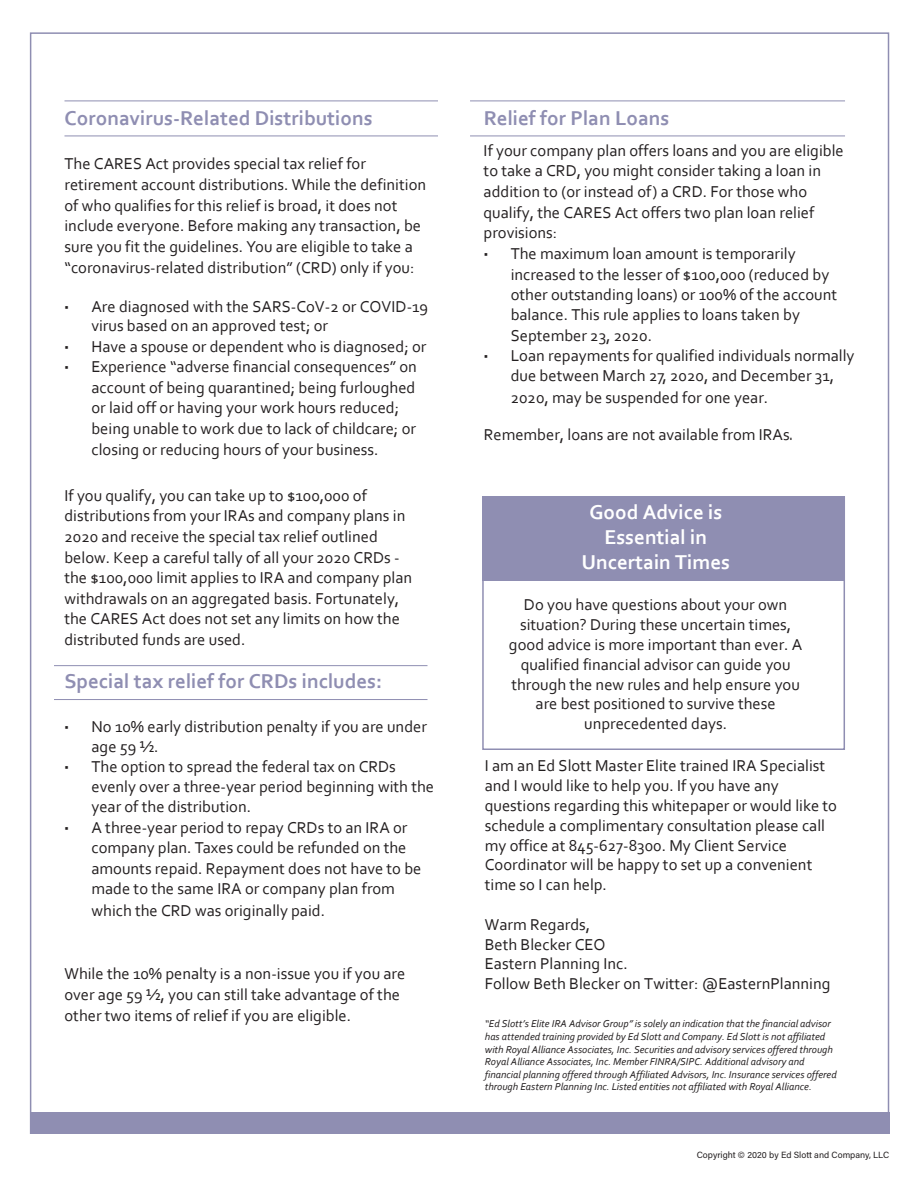
<style>
.page{position:relative;width:918px;height:1188px;background:#fff}
.page>*{position:absolute;margin:0;border:0;box-sizing:border-box;transform-origin:0 0}
.t1{font:700 21px "Corbel";color:#8f8eb2}
.t2{font:700 21px/25.2px "Corbel";color:#fff;text-align:center}
.t3{font:16.5px/20.7px "Corbel";color:#231f20}
.t4{font:16.5px/19.8px "Corbel";color:#221e1f}
.t5{font:italic 10.5px/12.6px "Corbel";color:#221e1f}
.t6{font:9px "Acumin Pro";color:#231f20}
.s1{font-family:"Acumin Pro Cond";font-size:18px}
.s2{font-family:"Acumin Pro Cond"}
</style>
<div class="page">
<div style="left:30px;top:1113px;width:859px;height:21px;background:#8f8eb2"></div>
<div style="left:482px;top:496px;width:363px;height:84px;background:#8f8eb2"></div>
<div style="left:482px;top:496px;width:363px;height:254px;border:2px solid #8f8eb2"></div>
<hr style="left:64px;top:101px;width:374px;height:1px;background:#8f8eb2">
<hr style="left:64px;top:136px;width:374px;height:1px;background:#8f8eb2">
<hr style="left:470px;top:101px;width:375px;height:1px;background:#8f8eb2">
<hr style="left:470px;top:136px;width:375px;height:1px;background:#8f8eb2">
<hr style="left:54px;top:665px;width:374px;height:1px;background:#8f8eb2">
<hr style="left:54px;top:699px;width:374px;height:1px;background:#8f8eb2">
<p class="t1" style="left:64px;top:105px;width:310px">Coronavirus-Related Distributions</p>
<p class="t3" style="left:64px;top:153px;width:363px">The CARES Act provides special tax relief for retirement account distributions. While the definition of who qualifies for this relief is broad, it does not include everyone. Before making any transaction, be sure you fit the guidelines. You are eligible to take a “coronavirus-related distribution” (CRD) only if you:</p>
<p class="t3" style="left:91px;top:296px;width:338px;line-height:19.5px;text-indent:-27px"><span class="s1">•</span> Are diagnosed with the SARS-CoV-2 or COVID-19 virus based on an approved test; or</p>
<p class="t3" style="left:64px;top:336px;width:363px"><span class="s1">•</span> Have a spouse or dependent who is diagnosed; or</p>
<p class="t3" style="left:91px;top:356px;width:327px;text-indent:-27px"><span class="s1">•</span> Experience “adverse financial consequences” on account of being quarantined; being furloughed or laid off or having your work hours reduced; being unable to work due to lack of childcare; or</p>
<p class="t3" style="left:91px;top:439px;width:289px">closing or reducing hours of your business.</p>
<p class="t3" style="left:64px;top:484px;width:349px">If you qualify, you can take up to $100,000 of distributions from your IRAs and company plans in 2020 and receive the special tax relief outlined below. Keep a careful tally of all your 2020 CRDs - the $100,000 limit applies to IRA and company plan withdrawals on an aggregated basis. Fortunately, the CARES Act does not set any limits on how the distributed funds are used.</p>
<p class="t1" style="left:64px;top:668px;width:319px">Special tax relief for CRDs includes:</p>
<p class="t3" style="left:92px;top:716px;width:337px;line-height:19.5px;text-indent:-27px"><span class="s1">•</span> No 10% early distribution penalty if you are under age 59 ½.</p>
<p class="t3" style="left:92px;top:756px;width:344px;line-height:20.1px;text-indent:-27px"><span class="s1">•</span> The option to spread the federal tax on CRDs evenly over a three-year period beginning with the year of the distribution.</p>
<p class="t3" style="left:92px;top:817px;width:331px;text-indent:-27px"><span class="s1">•</span> A three-year period to repay CRDs to an IRA or company plan. Taxes could be refunded on the amounts repaid. Repayment does not have to be made to the same IRA or company plan from</p>
<p class="t3" style="left:92px;top:900px;width:235px">which the CRD was originally paid.</p>
<p class="t3" style="left:64px;top:963px;width:342px">While the 10% penalty is a non-issue you if you are over age 59 ½, you can still take advantage of the other two items of relief if you are eligible.</p>
<p class="t1" style="left:484px;top:105px;width:187px">Relief for Plan Loans</p>
<p class="t3" style="left:484px;top:139px;width:362px">If your company plan offers loans and you are eligible to take a CRD, you might consider taking a loan in addition to (or instead of) a CRD. For those who qualify, the CARES Act offers two plan loan relief provisions:</p>
<p class="t3" style="left:511px;top:243px;width:328px;line-height:20.2px;text-indent:-27px"><span class="s1">•</span> The maximum loan amount is temporarily increased to the lesser of $100,000 (reduced by other outstanding loans) or 100% of the account balance. This rule applies to loans taken by September 23, 2020.</p>
<p class="t3" style="left:484px;top:345px;width:372px;line-height:20.1px;text-align:center"><span class="s1">•</span> Loan repayments for qualified individuals normally due between March 27, 2020, and December 31,</p>
<p class="t3" style="left:511px;top:387px;width:259px">2020, may be suspended for one year.</p>
<p class="t3" style="left:484px;top:424px;width:310px">Remember, loans are not available from IRAs<span class="s2">.</span></p>
<p class="t2" style="left:582px;top:499px;width:150px">Good Advice is<br>Essential in<br>Uncertain Times</p>
<p class="t3" style="left:509px;top:595px;width:295px;line-height:19.8px;text-align:center">Do you have questions about your own situation? During these uncertain times, good advice is more important than ever. A qualified financial advisor can guide you through the new rules and help ensure you are best positioned to survive these unprecedented days.</p>
<p class="t4" style="left:485px;top:756px;width:354px">I am an Ed Slott Master Elite trained IRA Specialist and I would like to help you. If you have any questions regarding this whitepaper or would like to schedule a complimentary consultation please call my office at 845-627-8300. My Client Service Coordinator will be happy to set up a convenient time so I can help.</p>
<p class="t4" style="left:485px;top:914px;width:347px">Warm Regards,<br>Beth Blecker CEO<br>Eastern Planning Inc.<br>Follow Beth Blecker on Twitter: @EasternPlanning</p>
<p class="t5" style="left:485px;top:1017px;width:353px">“Ed Slott’s Elite IRA Advisor Group” is solely an indication that the financial advisor has attended training provided by Ed Slott and Company. Ed Slott is not affiliated with Royal Alliance Associates, Inc. Securities and advisory services offered through Royal Alliance Associates, Inc. Member FINRA/SIPC. Additional advisory and financial planning offered through Affiliated Advisors, Inc. Insurance services offered through Eastern Planning Inc. Listed entities not affiliated with Royal Alliance.</p>
<p class="t6" style="left:697px;top:1148px;width:194px">Copyright © 2020 by Ed Slott and Company, LLC</p>
</div>
